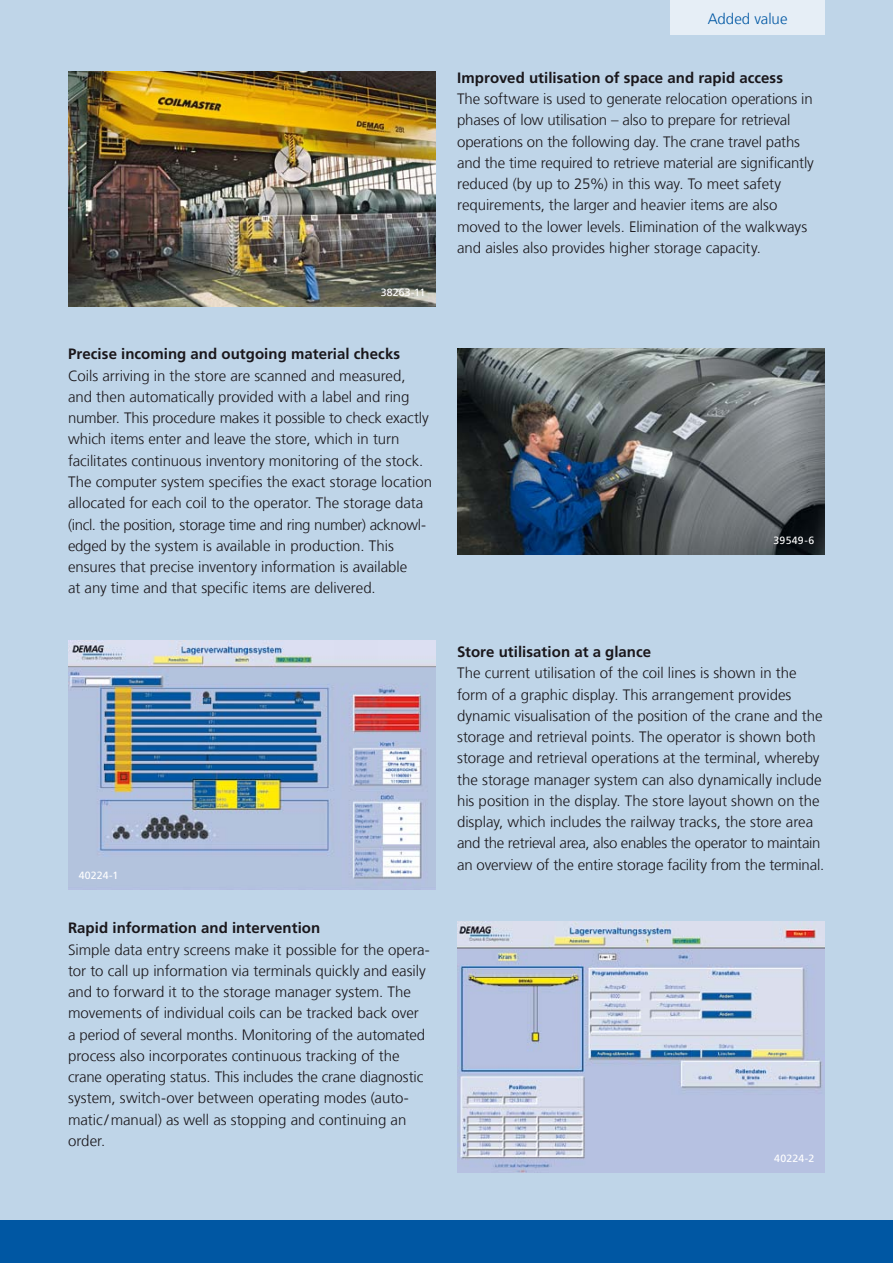
<style>
.page{position:relative;width:893px;height:1263px;background:#bfd5e8}
.page>*{position:absolute;margin:0;border:0;box-sizing:border-box;transform-origin:0 0}
.t1{font:300 15px/21.3px "Frutiger LT Com";letter-spacing:-.005em;color:#1a171b}
.t2{font:700 15px "Frutiger LT Com";letter-spacing:.005em;color:#1a171b}
.t3{font:300 15px "Frutiger LT Com";color:#0057a3}
.t4{font:10.5px "Frutiger LT Com";letter-spacing:.02em;color:#fff}
</style>
<div class="page">
<div style="left:670px;top:0;width:155px;height:34px;background:#e6eef6"></div>
<img style="left:68px;top:72px;width:368px;height:234px">
<img style="left:457px;top:348px;width:368px;height:207px">
<img style="left:457px;top:921px;width:368px;height:252px">
<img style="left:68px;top:641px;width:368px;height:249px">
<div style="left:0;top:1220px;width:893px;height:43px;background:#0057a3"></div>
<p class="t4" style="left:381px;top:286px;width:46px">38263-11</p>
<p class="t2" style="left:68px;top:345px;width:334px">Precise incoming and outgoing material checks</p>
<p class="t1" style="left:68px;top:365px;width:366px">Coils arriving in the store are scanned and measured, and then automatically provided with a label and ring number. This procedure makes it possible to check exactly which items enter and leave the store, which in turn facilitates continuous inventory monitoring of the stock.<br>The computer system specifies the exact storage location allocated for each coil to the operator. The storage data (incl. the position, storage time and ring number) acknowl&shy;edged by the system is available in production. This ensures that precise inventory information is available<br>at any time and that specific items are delivered.</p>
<p class="t4" style="left:79px;top:869px;width:41px">40224-1</p>
<p class="t2" style="left:68px;top:919px;width:254px">Rapid information and intervention</p>
<p class="t1" style="left:68px;top:939px;width:363px">Simple data entry screens make it possible for the opera&shy;tor to call up information via terminals quickly and easily and to forward it to the storage manager system. The movements of individual coils can be tracked back over a period of several months. Monitoring of the automated process also incorporates continuous tracking of the crane operating status. This includes the crane diagnostic system, switch-over between operating modes (auto&shy;matic /manual) as well as stopping and continuing an order.</p>
<p class="t3" style="left:708px;top:10px;width:81px">Added value</p>
<p class="t2" style="left:457px;top:69px;width:327px">Improved utilisation of space and rapid access</p>
<p class="t1" style="left:457px;top:88px;width:358px">The software is used to generate relocation operations in phases of low utilisation – also to prepare for retrieval operations on the following day. The crane travel paths and the time required to retrieve material are significantly reduced (by up to 25%) in this way. To meet safety requirements, the larger and heavier items are also moved to the lower levels. Elimination of the walkways and aisles also provides higher storage capacity.</p>
<p class="t4" style="left:774px;top:534px;width:42px">39549-6</p>
<p class="t2" style="left:457px;top:643px;width:196px">Store utilisation at a glance</p>
<p class="t1" style="left:457px;top:663px;width:369px">The current utilisation of the coil lines is shown in the form of a graphic display. This arrangement provides dynamic visualisation of the position of the crane and the storage and retrieval points. The operator is shown both storage and retrieval operations at the terminal, whereby the storage manager system can also dynamically include his position in the display. The store layout shown on the display, which includes the railway tracks, the store area and the retrieval area, also enables the operator to maintain an overview of the entire storage facility from the terminal.</p>
<p class="t4" style="left:774px;top:1152px;width:41px">40224-2</p>
</div>
